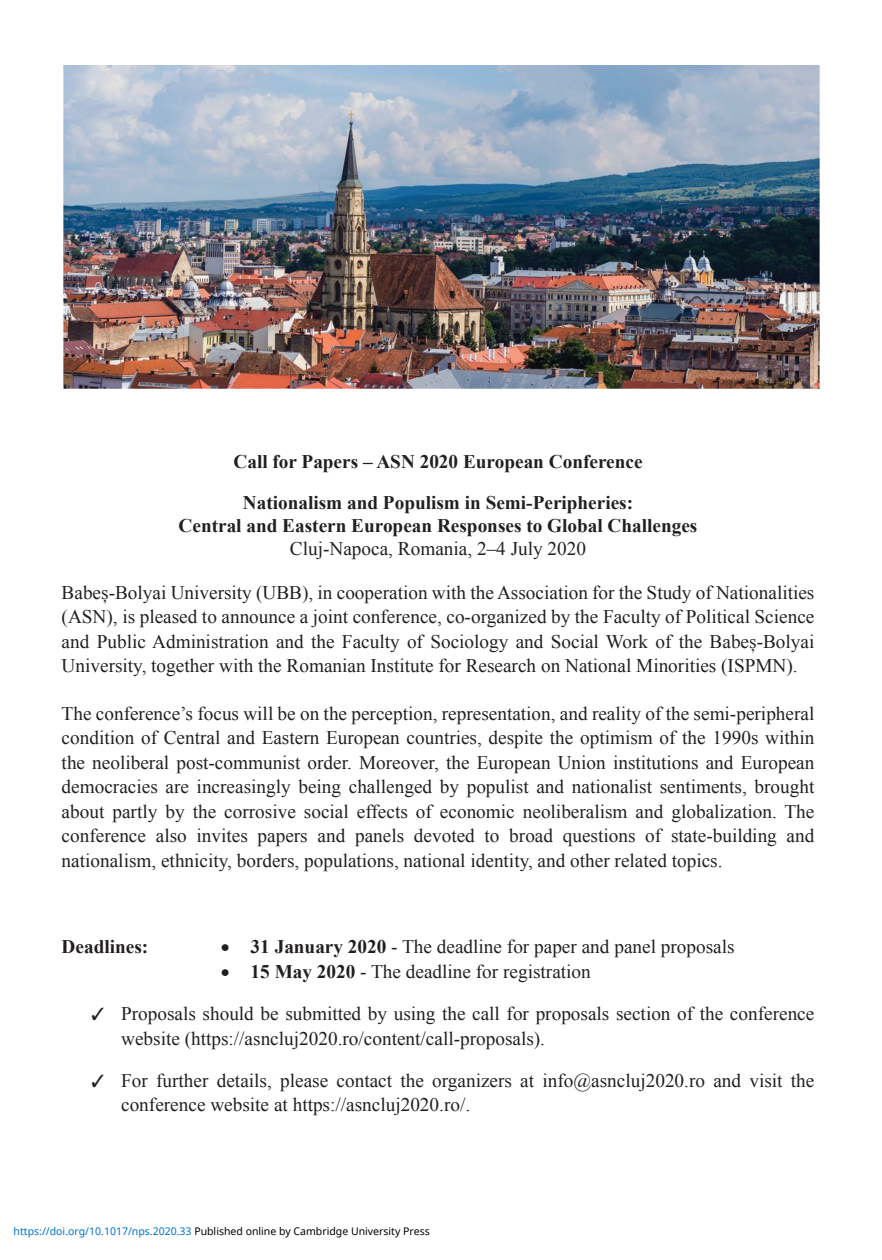
<style>
.page{position:relative;width:882px;height:1260px;background:#fff}
.page>*{position:absolute;margin:0;border:0;box-sizing:border-box;transform-origin:0 0}
.t1{font:19.25px/24.5px "Times New Roman";color:#231f20;text-align:justify}
.t2{font:700 19.25px/40.6px "Times New Roman";color:#231f20;text-align:center}
.t3{font:10.5px "Noto Sans";color:#000}
.s1{font-weight:700}
.s2{font-family:"STIX General";font-size:17.5px}
.s3{color:#0172cf}
</style>
<div class="page">
<img style="left:64px;top:65px;width:755px;height:323px">
<p class="t2" style="left:233px;top:441px;width:411px">Call for Papers – ASN 2020 European Conference<br>Nationalism and Populism in Semi-Peripheries:</p>
<p class="t2" style="left:179px;top:505px;width:520px">Central and Eastern European Responses to Global Challenges</p>
<p class="t1" style="left:290px;top:536px;width:298px">Cluj-Napoca, Romania, 2–4 July 2020</p>
<p class="t1" style="left:62px;top:580px;width:754px">Babeș-Bolyai University (UBB), in cooperation with the Association for the Study of Nationalities (ASN), is pleased to announce a joint conference, co-organized by the Faculty of Political Science and Public Administration and the Faculty of Sociology and Social Work of the Babeș-Bolyai University, together with the Romanian Institute for Research on National Minorities (ISPMN).</p>
<p class="t1" style="left:62px;top:701px;width:754px">The conference’s focus will be on the perception, representation, and reality of the semi-peripheral condition of Central and Eastern European countries, despite the optimism of the 1990s within the neoliberal post-communist order. Moreover, the European Union institutions and European democracies are increasingly being challenged by populist and nationalist sentiments, brought about partly by the corrosive social effects of economic neoliberalism and globalization. The conference also invites papers and panels devoted to broad questions of state-building and nationalism, ethnicity, borders, populations, national identity, and other related topics.</p>
<p class="t2" style="left:62px;top:926px;width:88px">Deadlines:</p>
<p class="t1" style="left:221px;top:934px;width:515px">• <span class="s1">31 January 2020</span> - The deadline for paper and panel proposals</p>
<p class="t1" style="left:221px;top:959px;width:371px">• <span class="s1">15 May 2020</span> - The deadline for registration</p>
<p class="t1" style="left:121px;top:1001px;width:695px;text-indent:-30px"><span class="s2">✓</span> Proposals should be submitted by using the call for proposals section of the conference website (https://asncluj2020.ro/content/call-proposals).</p>
<p class="t1" style="left:121px;top:1068px;width:695px;text-indent:-30px"><span class="s2">✓</span> For further details, please contact the organizers at info@asncluj2020.ro and visit the conference website at https://asncluj2020.ro/.</p>
<p class="t3" style="left:14px;top:1224px;width:418px"><span class="s3">https://doi.org/10.1017/nps.2020.33</span> Published online by Cambridge University Press</p>
</div>
